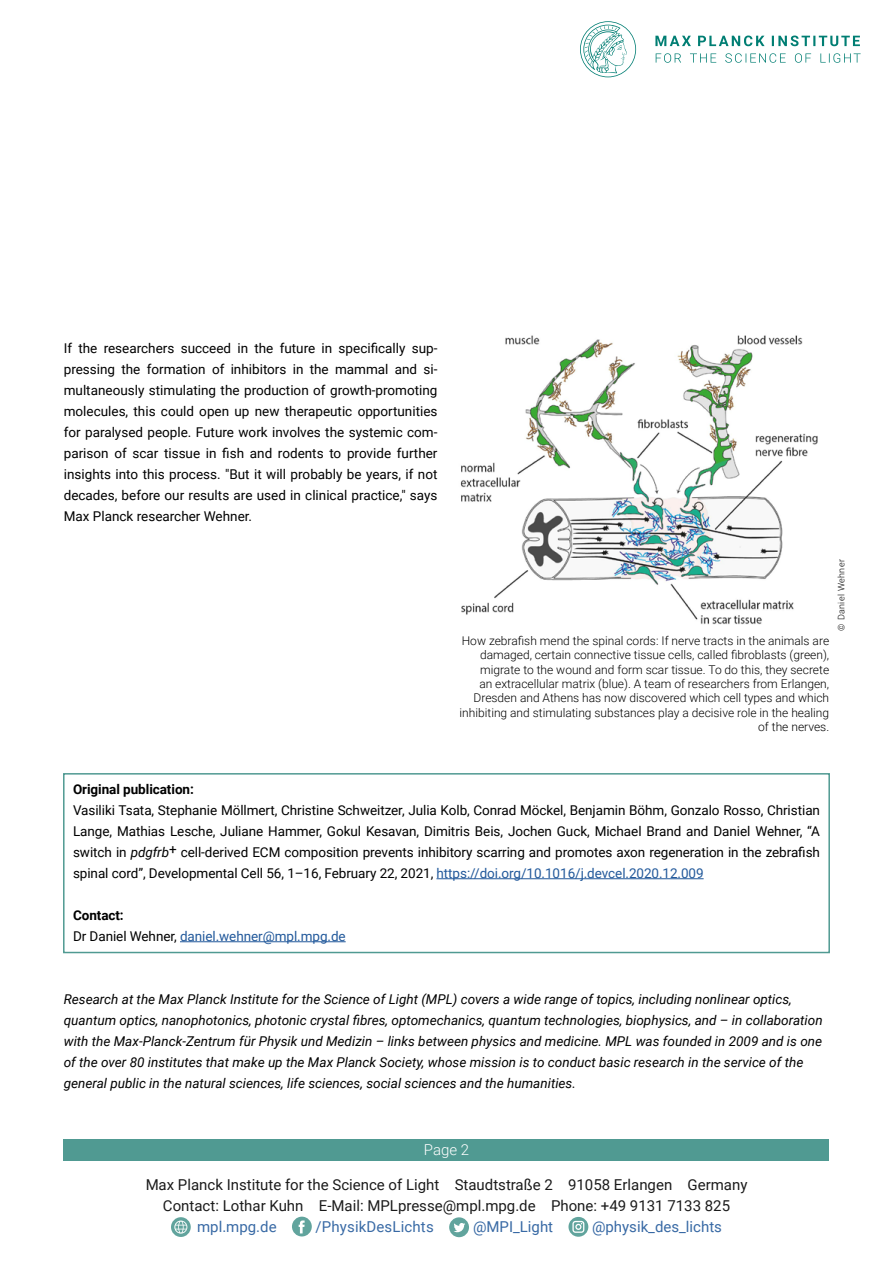
<style>
.page{position:relative;width:893px;height:1263px;background:#fff}
.page>*{position:absolute;margin:0;border:0;box-sizing:border-box;transform-origin:0 0}
.t1{font:15px/21px "Roboto";color:#000;text-align:center}
.t2{font:15px "Roboto";color:#22599b}
.t3{font:300 15px "Roboto";color:#fff}
.t4{font:13.5px/21px "Roboto";letter-spacing:-.005em;color:#000;text-align:justify}
.t5{font:italic 13.5px/21px "Roboto";color:#000}
.t6{font:13.5px/21px "Roboto";letter-spacing:-.005em;color:#22599b}
.t7{font:700 13.5px "Roboto";letter-spacing:-.005em;color:#000}
.t8{font:300 12px/14.4px "Roboto";color:#000;text-align:right}
.t9{font:300 9px "Roboto";letter-spacing:.04em;color:#000}
.s1{font-style:italic}
.s2{color:#22599b}
.s3{font-weight:700;color:#000}
.s4{color:#000}
</style>
<div class="page">
<div style="left:64px;top:1139px;width:765px;height:21px;background:#509a92"></div>
<svg style="left:171px;top:1217px;width:20px;height:20px"></svg>
<svg style="left:174px;top:1220px;width:13px;height:13px"></svg>
<svg style="left:175px;top:1221px;width:11px;height:12px"></svg>
<svg style="left:292px;top:1216px;width:20px;height:20px"></svg>
<svg style="left:449px;top:1217px;width:20px;height:20px"></svg>
<svg style="left:568px;top:1217px;width:20px;height:20px"></svg>
<svg style="left:580px;top:21px;width:56px;height:56px"></svg>
<svg style="left:656px;top:53px;width:205px;height:10px"></svg>
<svg style="left:655px;top:36px;width:205px;height:10px"></svg>
<hr style="left:436px;top:878px;width:268px;height:1px;background:#22599b">
<hr style="left:180px;top:941px;width:166px;height:1px;background:#22599b">
<div style="left:63px;top:773px;width:767px;height:180px;border:2px solid #509a92"></div>
<img style="left:460px;top:335px;width:358px;height:290px">
<p class="t4" style="left:64px;top:337px;width:375px">If the researchers succeed in the future in specifically sup&shy;pressing the formation of inhibitors in the mammal and si&shy;multaneously stimulating the production of growth-promoting molecules, this could open up new therapeutic opportunities for paralysed people. Future work involves the systemic com&shy;parison of scar tissue in fish and rodents to provide further insights into this process. "But it will probably be years, if not decades, before our results are used in clinical practice," says Max Planck researcher Wehner.</p>
<p class="t8" style="left:460px;top:633px;width:371px">How zebrafish mend the spinal cords: If nerve tracts in the animals are damaged, certain connective tissue cells, called fibroblasts (green), migrate to the wound and form scar tissue. To do this, they secrete<br>an extracellular matrix (blue). A team of researchers from Erlangen, Dresden and Athens has now discovered which cell types and which inhibiting and stimulating substances play a decisive role in the healing of the nerves.</p>
<p class="t9" style="left:835px;top:630px;width:73px;rotate:-90deg">© Daniel Wehner</p>
<p class="t7" style="left:73px;top:779px;width:122px">Original publication:</p>
<p class="t4" style="left:73px;top:799px;width:748px">Vasiliki Tsata, Stephanie Möllmert, Christine Schweitzer, Julia Kolb, Conrad Möckel, Benjamin Böhm, Gonzalo Rosso, Christian Lange, Mathias Lesche, Juliane Hammer, Gokul Kesavan, Dimitris Beis, Jochen Guck, Michael Brand and Daniel Wehner, “A switch in <span class="s1">pdgfrb</span>+ cell-derived ECM composition prevents inhibitory scarring and promotes axon regeneration in the zebrafish spinal cord”, Developmental Cell 56, 1–16, February 22, 2021, <span class="s2">https://doi.org/10.1016/j.devcel.2020.12.009</span></p>
<p class="t6" style="left:73px;top:904px;width:274px"><span class="s3">Contact:<br></span><span class="s4">Dr Daniel Wehner,</span> daniel.wehner@mpl.mpg.de</p>
<p class="t5" style="left:64px;top:988px;width:760px">Research at the Max Planck Institute for the Science of Light (MPL) covers a wide range of topics, including nonlinear optics, quantum optics, nanophotonics, photonic crystal fibres, optomechanics, quantum technologies, biophysics, and – in collaboration with the Max-Planck-Zentrum für Physik und Medizin – links between physics and medicine. MPL was founded in 2009 and is one of the over 80 institutes that make up the Max Planck Society, whose mission is to conduct basic research in the service of the general public in the natural sciences, life sciences, social sciences and the humanities.</p>
<p class="t3" style="left:424px;top:1139px;width:47px">Page 2</p>
<p class="t1" style="left:146px;top:1174px;width:603px">Max Planck Institute for the Science of Light Staudtstraße 2 91058 Erlangen Germany<br>Contact: Lothar Kuhn E-Mail: MPLpresse@mpl.mpg.de Phone: +49 9131 7133 825</p>
<p class="t2" style="left:197px;top:1216px;width:81px">mpl.mpg.de</p>
<p class="t2" style="left:315px;top:1216px;width:120px">/PhysikDesLichts</p>
<p class="t2" style="left:473px;top:1216px;width:82px">@MPI_Light</p>
<p class="t2" style="left:592px;top:1216px;width:131px">@physik_des_lichts</p>
</div>
